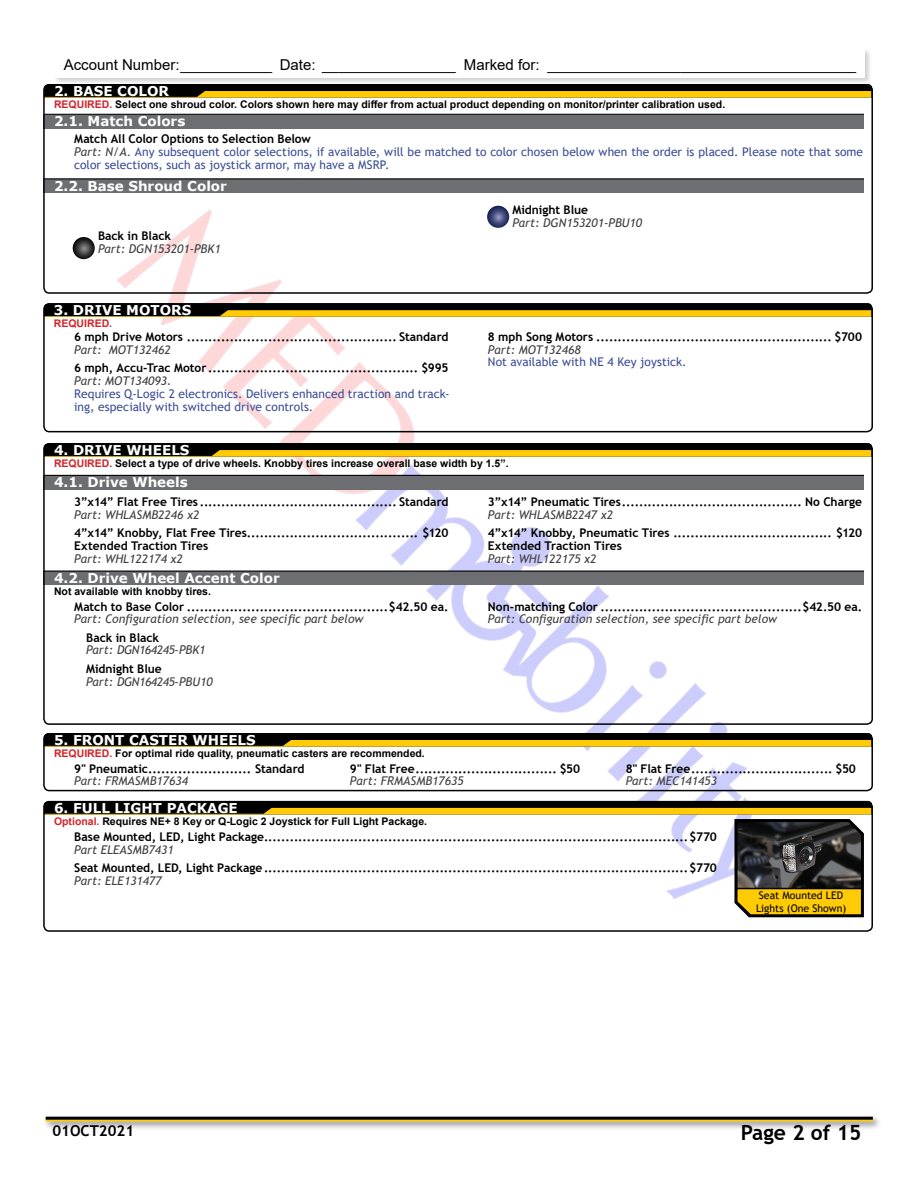
<style>
.page{position:relative;width:918px;height:1188px;background:#fff}
.page>*{position:absolute;margin:0;border:0;box-sizing:border-box;transform-origin:0 0}
.t1{font:700 21px "Trebuchet MS";color:#000}
.t2{font:15px "Arial";color:#000}
.t3{font:700 15px "Trebuchet MS";color:#000}
.t4{font:700 13.5px "Verdana";color:#fff}
.t5{font:700 12px/13px "Trebuchet MS";letter-spacing:-.005em;color:#000}
.t6{font:12px/12.8px "Trebuchet MS";color:#3b4d96}
.t7{font:italic 12px "Trebuchet MS";color:#414042}
.t8{font:italic 12px "Trebuchet MS";letter-spacing:-.03em;color:#414042}
.t9{font:700 10.5px "Arial";color:#000}
.t10{font:10.5px/12.6px "Trebuchet MS";color:#000}
.t11{font:700 10.5px "Arial";color:#d2232a}
.s1{color:#d2232a}
.s2{font-weight:700;color:#000}
.s3{font-style:italic;color:#414042}
</style>
<div class="page">
<img style="left:44px;top:205px;width:829px;height:726px">
<div style="left:43px;top:1114px;width:839px;height:17px;background:#000;opacity:.48"></div>
<hr style="left:46px;top:1119px;width:827px;height:3px;background:#ffcb05">
<hr style="left:46px;top:1117px;width:827px;height:3px;background:#000">
<div style="left:44px;top:476px;width:820px;height:13px;background:#6d6e71"></div>
<div style="left:44px;top:572px;width:820px;height:13px;background:#6d6e71"></div>
<div style="left:44px;top:179px;width:820px;height:14px;background:#6d6e71"></div>
<hr style="left:44px;top:178px;width:820px;height:1px;background:#000">
<div style="left:44px;top:115px;width:820px;height:13px;background:#6d6e71"></div>
<hr style="left:44px;top:114px;width:820px;height:1px;background:#000">
<div style="left:53px;top:47px;width:820px;height:39px;background:#000;opacity:.23"></div>
<div style="left:54px;top:48px;width:810px;height:29px;background:#fff"></div>
<svg style="left:44px;top:84px;width:828px;height:14px;background:#826806"></svg>
<div style="left:43px;top:84px;width:830px;height:210px;border:2px solid #000;border-radius:5px"></div>
<svg style="left:44px;top:303px;width:828px;height:14px;background:#7b6204"></svg>
<svg style="left:44px;top:733px;width:828px;height:14px;background:#745e07"></svg>
<div style="left:43px;top:303px;width:830px;height:129px;border:2px solid #000;border-radius:5px"></div>
<div style="left:43px;top:733px;width:830px;height:58px;border:2px solid #000;border-radius:5px"></div>
<svg style="left:44px;top:443px;width:828px;height:14px;background:#7f6606"></svg>
<div style="left:43px;top:443px;width:830px;height:282px;border:2px solid #000;border-radius:5px"></div>
<div style="left:43px;top:801px;width:830px;height:131px;border:2px solid #000;border-radius:5px"></div>
<svg style="left:44px;top:801px;width:828px;height:117px"></svg>
<hr style="left:44px;top:571px;width:820px;height:1px;background:#000">
<hr style="left:44px;top:475px;width:820px;height:1px;background:#000">
<svg style="left:73px;top:237px;width:22px;height:22px"></svg>
<svg style="left:487px;top:206px;width:22px;height:22px"></svg>
<p class="t2" style="left:64px;top:54px;width:794px">Account Number:___________ Date: ________________ Marked for: _____________________________________</p>
<p class="t4" style="left:54px;top:81px;width:117px">2. BASE COLOR</p>
<p class="t9" style="left:54px;top:97px;width:673px"><span class="s1">REQUIRED.</span> Select one shroud color. Colors shown here may differ from actual product depending on monitor/printer calibration used.</p>
<p class="t4" style="left:54px;top:112px;width:133px">2.1. Match Colors</p>
<p class="t6" style="left:74px;top:132px;width:790px"><span class="s2">Match All Color Options to Selection Below<br></span><span class="s3">Part: N/A</span>. Any subsequent color selections, if available, will be matched to color chosen below when the order is placed. Please note that some color selections, such as joystick armor, may have a MSRP.</p>
<p class="t4" style="left:54px;top:176px;width:174px">2.2. Base Shroud Color</p>
<p class="t5" style="left:98px;top:229px;width:75px">Back in Black</p>
<p class="t7" style="left:98px;top:241px;width:124px">Part: DGN153201-PBK1</p>
<p class="t4" style="left:54px;top:300px;width:139px">3. DRIVE MOTORS</p>
<p class="t11" style="left:54px;top:316px;width:60px">REQUIRED.</p>
<p class="t5" style="left:74px;top:330px;width:376px">6 mph Drive Motors ................................................. Standard</p>
<p class="t7" style="left:74px;top:342px;width:98px">Part: MOT132462</p>
<p class="t5" style="left:74px;top:361px;width:376px">6 mph, Accu-Trac Motor ................................................. $995</p>
<p class="t7" style="left:74px;top:373px;width:99px">Part: MOT134093.</p>
<p class="t6" style="left:74px;top:387px;width:377px">Requires Q-Logic 2 electronics. Delivers enhanced traction and track&shy;ing, especially with switched drive controls.</p>
<p class="t5" style="left:512px;top:204px;width:77px">Midnight Blue</p>
<p class="t7" style="left:512px;top:215px;width:131px">Part: DGN153201-PBU10</p>
<p class="t5" style="left:488px;top:330px;width:376px">8 mph Song Motors ....................................................... $700</p>
<p class="t7" style="left:488px;top:342px;width:94px">Part: MOT132468</p>
<p class="t6" style="left:488px;top:356px;width:200px">Not available with NE 4 Key joystick.</p>
<p class="t4" style="left:54px;top:440px;width:137px">4. DRIVE WHEELS</p>
<p class="t9" style="left:54px;top:456px;width:456px"><span class="s1">REQUIRED.</span> Select a type of drive wheels. Knobby tires increase overall base width by 1.5”.</p>
<p class="t4" style="left:54px;top:473px;width:135px">4.1. Drive Wheels</p>
<p class="t5" style="left:74px;top:495px;width:376px">3”x14” Flat Free Tires .............................................. Standard</p>
<p class="t7" style="left:74px;top:507px;width:127px">Part: WHLASMB2246 x2</p>
<p class="t5" style="left:74px;top:526px;width:376px">4”x14” Knobby, Flat Free Tires........................................ $120<br>Extended Traction Tires</p>
<p class="t7" style="left:74px;top:552px;width:110px">Part: WHL122174 x2</p>
<p class="t4" style="left:54px;top:568px;width:227px">4.2. Drive Wheel Accent Color</p>
<p class="t9" style="left:54px;top:584px;width:158px">Not available with knobby tires.</p>
<p class="t5" style="left:74px;top:600px;width:376px">Match to Base Color ...............................................$42.50 ea.</p>
<p class="t7" style="left:74px;top:612px;width:291px">Part: Configuration selection, see specific part below</p>
<p class="t5" style="left:86px;top:631px;width:75px">Back in Black</p>
<p class="t8" style="left:86px;top:643px;width:121px">Part: DGN164245-PBK1</p>
<p class="t5" style="left:86px;top:662px;width:77px">Midnight Blue</p>
<p class="t8" style="left:86px;top:674px;width:128px">Part: DGN164245-PBU10</p>
<p class="t4" style="left:54px;top:730px;width:203px">5. FRONT CASTER WHEELS</p>
<p class="t9" style="left:54px;top:746px;width:372px"><span class="s1">REQUIRED.</span> For optimal ride quality, pneumatic casters are recommended.</p>
<p class="t5" style="left:488px;top:495px;width:376px">3”x14” Pneumatic Tires.......................................... No Charge</p>
<p class="t7" style="left:488px;top:507px;width:127px">Part: WHLASMB2247 x2</p>
<p class="t5" style="left:488px;top:526px;width:376px">4”x14” Knobby, Pneumatic Tires ..................................... $120<br>Extended Traction Tires</p>
<p class="t7" style="left:488px;top:552px;width:110px">Part: WHL122175 x2</p>
<p class="t5" style="left:488px;top:600px;width:376px">Non-matching Color ...............................................$42.50 ea.</p>
<p class="t7" style="left:488px;top:612px;width:291px">Part: Configuration selection, see specific part below</p>
<p class="t5" style="left:74px;top:762px;width:232px">9" Pneumatic........................ Standard</p>
<p class="t7" style="left:74px;top:774px;width:115px">Part: FRMASMB17634</p>
<p class="t5" style="left:350px;top:762px;width:232px">9" Flat Free................................. $50</p>
<p class="t7" style="left:350px;top:774px;width:115px">Part: FRMASMB17635</p>
<p class="t5" style="left:626px;top:762px;width:232px">8" Flat Free................................. $50</p>
<p class="t7" style="left:626px;top:774px;width:93px">Part: MEC141453</p>
<p class="t4" style="left:54px;top:798px;width:185px">6. FULL LIGHT PACKAGE</p>
<p class="t9" style="left:54px;top:813px;width:375px"><span class="s1">Optional.</span> Requires NE+ 8 Key or Q-Logic 2 Joystick for Full Light Package.</p>
<p class="t5" style="left:74px;top:830px;width:644px">Base Mounted, LED, Light Package...................................................................................................$770</p>
<p class="t7" style="left:74px;top:842px;width:101px">Part ELEASMB7431</p>
<p class="t5" style="left:74px;top:862px;width:644px">Seat Mounted, LED, Light Package...................................................................................................$770</p>
<p class="t7" style="left:74px;top:874px;width:89px">Part: ELE131477</p>
<p class="t10" style="left:756px;top:889px;width:92px">Seat Mounted LED<br>Lights (One Shown)</p>
<p class="t3" style="left:52px;top:1121px;width:83px">01OCT2021</p>
<h1 class="t1" style="left:741px;top:1119px;width:122px">Page 2 of 15</h1>
</div>
